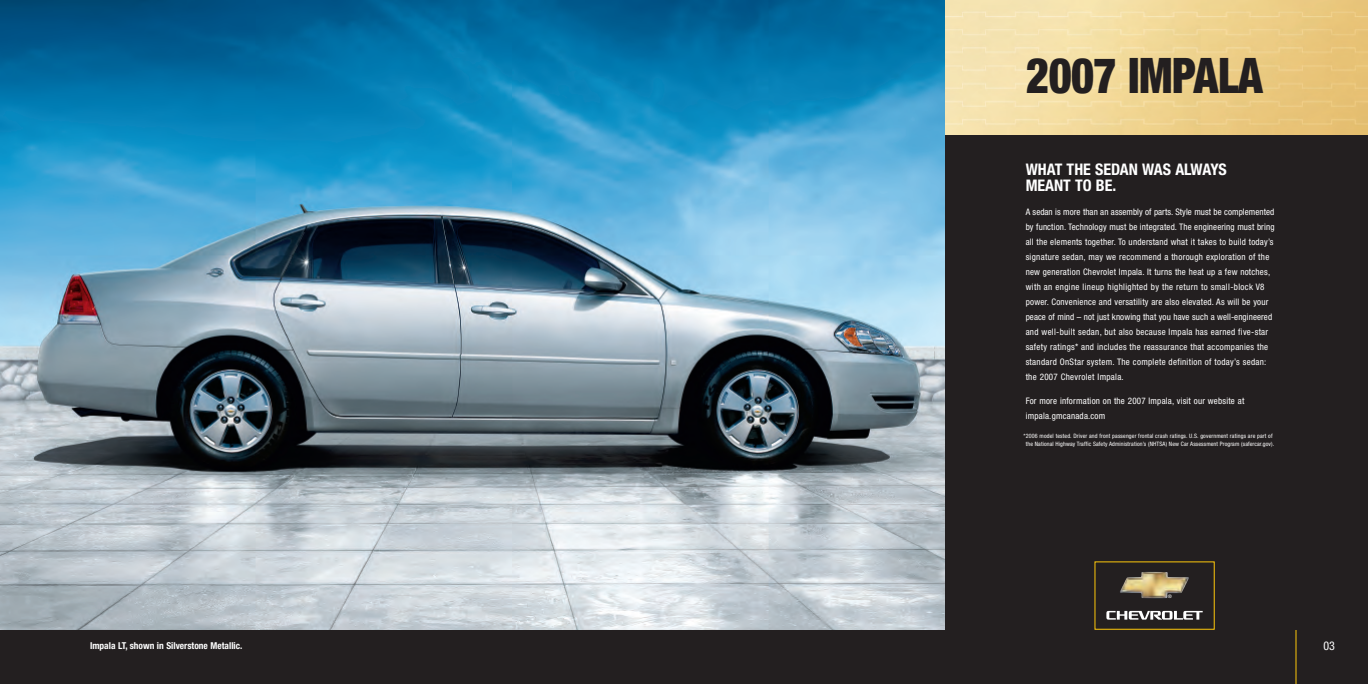
<style>
.page{position:relative;width:1368px;height:684px;background:#fff}
.page>*{position:absolute;margin:0;border:0;box-sizing:border-box;transform-origin:0 0}
.t1{font:900 condensed 49.1px "Helvetica Neue";letter-spacing:-.01em;color:#231f20;scale:.9 1}
.t2{font:700 condensed 16px/16px "Helvetica Neue";color:#fff}
.t3{font:condensed 12px "Helvetica Neue";color:#fff}
.t4{font:700 condensed 9.5px "Helvetica Neue";color:#fff}
.t5{font:condensed 9px/15px "Helvetica Neue";letter-spacing:.025em;color:#fff}
.t6{font:condensed 6px/8px "Helvetica Neue";letter-spacing:.025em;color:#fff;text-align:center}
.t7{font:4.8px "Helvetica";color:#fff}
</style>
<div class="page">
<img style="left:0;top:0;width:945px;height:630px">
<img style="left:945px;top:0;width:423px;height:135px">
<div style="left:945px;top:135px;width:423px;height:549px;background:#231f20"></div>
<hr style="left:1296px;top:630px;width:1px;height:54px;background:#fec80b">
<div style="left:0;top:630px;width:945px;height:54px;background:#231f20"></div>
<div style="left:1095px;top:562px;width:120px;height:68px;border:1px solid #fec80b"></div>
<svg style="left:1106px;top:611px;width:97px;height:9px"></svg>
<img style="left:1120px;top:572px;width:69px;height:26px">
<h1 class="t1" style="left:1026px;top:58px;width:264px">2007 IMPALA</h1>
<h2 class="t2" style="left:1026px;top:163px;width:203px">WHAT THE SEDAN WAS ALWAYS<br>MEANT TO BE.</h2>
<p class="t5" style="left:1026px;top:205px;width:250px">A sedan is more than an assembly of parts. Style must be complemented by function. Technology must be integrated. The engineering must bring all the elements together. To understand what it takes to build today’s signature sedan, may we recommend a thorough exploration of the new generation Chevrolet Impala. It turns the heat up a few notches, with an engine lineup highlighted by the return to small-block V8 power. Convenience and versatility are also elevated. As will be your peace of mind – not just knowing that you have such a well-engineered and well-built sedan, but also because Impala has earned five-star safety ratings* and includes the reassurance that accompanies the standard OnStar system. The complete definition of today’s sedan: the 2007 Chevrolet Impala.</p>
<p class="t5" style="left:1026px;top:394px;width:220px">For more information on the 2007 Impala, visit our website at impala.gmcanada.com</p>
<p class="t6" style="left:1024px;top:432px;width:252px">*2006 model tested. Driver and front passenger frontal crash ratings. U.S. government ratings are part of the National Highway Traffic Safety Administration’s (NHTSA) New Car Assessment Program (safercar.gov).</p>
<p class="t7" style="left:1168px;top:594px;width:5px">®</p>
<p class="t4" style="left:90px;top:642px;width:154px">Impala LT, shown in Silverstone Metallic.</p>
<h3 class="t3" style="left:1324px;top:642px;width:13px">03</h3>
</div>
